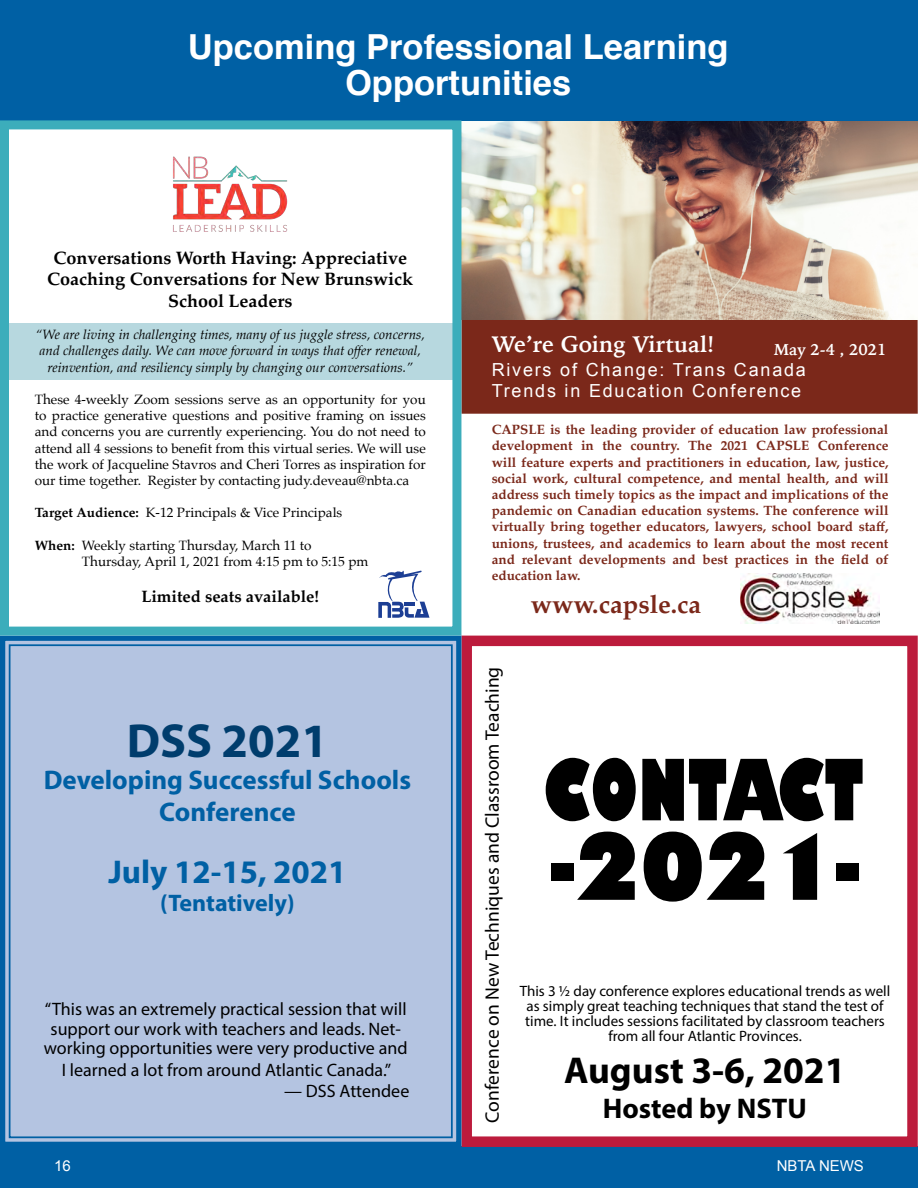
<style>
.page{position:relative;width:918px;height:1188px;background:#fff}
.page>*{position:absolute;margin:0;border:0;box-sizing:border-box;transform-origin:0 0}
.t1{font:94.5px "Amity Jack";color:#000}
.t2{font:82.5px "Amity Jack";color:#000}
.t3{font:700 48px "Myriad Pro";color:#003d6d}
.t4{font:700 37.5px "Myriad Pro";color:#000}
.t5{font:700 34.5px/36px "Helvetica";color:#fff;text-align:center}
.t6{font:700 33px "Myriad Pro";color:#0060a4}
.t7{font:700 28.5px "Myriad Pro";color:#000}
.t8{font:700 27px/32.4px "Myriad Pro";color:#0060a4;text-align:center}
.t9{font:700 25.5px "Palatino";color:#7b281a}
.t10{font:700 24px "Myriad Pro";color:#0060a4}
.t11{font:700 22.5px "Iowan Old Style";color:#fff}
.t12{font:19.5px "Myriad Pro";color:#000}
.t13{font:18px/19.5px "Myriad Pro";color:#000;text-align:center}
.t14{font:700 18px/21.6px "Palatino";color:#000;text-align:center}
.t15{font:18px/21.6px "Arial";letter-spacing:.1em;color:#fff}
.t16{font:700 16.5px "Palatino";color:#000}
.t17{font:700 15.75px "Iowan Old Style";color:#fff}
.t18{font:15px/15px "Myriad Pro";color:#000;text-align:center}
.t19{font:15px "Arial";color:#fff}
.t20{font:700 13.5px/16.2px "Palatino";color:#7b281a;text-align:justify}
.t21{font:13.5px/16.2px "Palatino";color:#000;text-align:justify}
.t22{font:italic 13.5px/16.2px "Palatino";color:#000;text-align:center}
.s1{font-weight:700}
</style>
<div class="page">
<div style="left:0;top:1147px;width:918px;height:41px;background:#0060a4"></div>
<div style="left:461px;top:320px;width:457px;height:94px;background:#7b281a"></div>
<img style="left:461px;top:120px;width:457px;height:200px">
<div style="left:4px;top:323px;width:454px;height:57px;background:#b7d8df"></div>
<div style="left:461px;top:636px;width:457px;height:511px;border:10px solid #bc1b3c"></div>
<div style="left:0;top:0;width:918px;height:120px;background:#0060a4"></div>
<div style="left:0;top:633px;width:464px;height:514px;background:#b4c4e1"></div>
<div style="left:9px;top:644px;width:444px;height:494px;border:2px solid #0060a4"></div>
<img style="left:741px;top:574px;width:139px;height:50px">
<div style="left:0;top:120px;width:461px;height:516px;border:9px solid #3cadbb"></div>
<img style="left:173px;top:156px;width:115px;height:76px">
<svg style="left:378px;top:571px;width:52px;height:47px"></svg>
<h3 class="t5" style="left:188px;top:29px;width:542px">Upcoming Professional Learning<br>Opportunities</h3>
<h3 class="t14" style="left:47px;top:246px;width:367px">Conversations Worth Having: Appreciative<br>Coaching Conversations for New Brunswick<br>School Leaders</h3>
<p class="t22" style="left:36px;top:326px;width:391px">“We are living in challenging times, many of us juggle stress, concerns, and challenges daily. We can move forward in ways that offer renewal, reinvention, and resiliency simply by changing our conversations.”</p>
<p class="t21" style="left:35px;top:391px;width:393px">These 4-weekly Zoom sessions serve as an opportunity for you to practice generative questions and positive framing on issues and concerns you are currently experiencing. You do not need to attend all 4 sessions to benefit from this virtual series. We will use the work of Jacqueline Stavros and Cheri Torres as inspiration for our time together. Register by contacting judy.deveau@nbta.ca</p>
<p class="t21" style="left:35px;top:505px;width:309px"><span class="s1">Target Audience:</span> K-12 Principals &amp; Vice Principals</p>
<p class="t21" style="left:82px;top:537px;width:288px;text-indent:-47px"><span class="s1">When:</span> Weekly starting Thursday, March 11 to<br>Thursday, April 1, 2021 from 4:15 pm to 5:15 pm</p>
<p class="t16" style="left:141px;top:582px;width:179px">Limited seats available!</p>
<h3 class="t3" style="left:127px;top:709px;width:203px">DSS 2021</h3>
<h3 class="t8" style="left:44px;top:763px;width:369px">Developing Successful Schools<br>Conference</h3>
<h3 class="t6" style="left:108px;top:850px;width:240px">July 12-15, 2021</h3>
<h3 class="t10" style="left:160px;top:888px;width:136px">(Tentatively)</h3>
<h3 class="t13" style="left:44px;top:999px;width:365px">“This was an extremely practical session that will support our work with teachers and leads. Net&shy;working opportunities were very productive and</h3>
<h3 class="t13" style="left:62px;top:1060px;width:331px">I learned a lot from around Atlantic Canada.”</h3>
<h3 class="t13" style="left:284px;top:1081px;width:127px">— DSS Attendee</h3>
<h3 class="t11" style="left:492px;top:323px;width:225px">We’re Going Virtual!</h3>
<h3 class="t15" style="left:492px;top:359px;width:316px">Rivers of Change: Trans Canada<br>Trends in Education Conference</h3>
<p class="t17" style="left:774px;top:335px;width:114px">May 2-4 , 2021</p>
<p class="t20" style="left:492px;top:421px;width:398px">CAPSLE is the leading provider of education law professional development in the country. The 2021 CAPSLE Conference will feature experts and practitioners in education, law, justice, social work, cultural competence, and mental health, and will address such timely topics as the impact and implications of the pandemic on Canadian education systems. The conference will virtually bring together educators, lawyers, school board staff, unions, trustees, and academics to learn about the most recent and relevant developments and best practices in the field of education law.</p>
<h3 class="t9" style="left:531px;top:583px;width:172px">www.capsle.ca</h3>
<h3 class="t12" style="left:480px;top:1123px;width:458px;rotate:-90deg">Conference on New Techniques and Classroom Teaching</h3>
<h2 class="t2" style="left:547px;top:755px;width:319px">CONTACT</h2>
<h1 class="t1" style="left:549px;top:825px;width:314px">-2021-</h1>
<p class="t18" style="left:520px;top:984px;width:372px">This 3 ½ day conference explores educational trends as well as simply great teaching techniques that stand the test of time. It includes sessions facilitated by classroom teachers from all four Atlantic Provinces.</p>
<h3 class="t4" style="left:564px;top:1046px;width:283px">August 3-6, 2021</h3>
<h3 class="t7" style="left:603px;top:1089px;width:206px">Hosted by NSTU</h3>
<p class="t19" style="left:54px;top:1156px;width:18px">16</p>
<p class="t19" style="left:777px;top:1156px;width:89px">NBTA NEWS</p>
</div>
